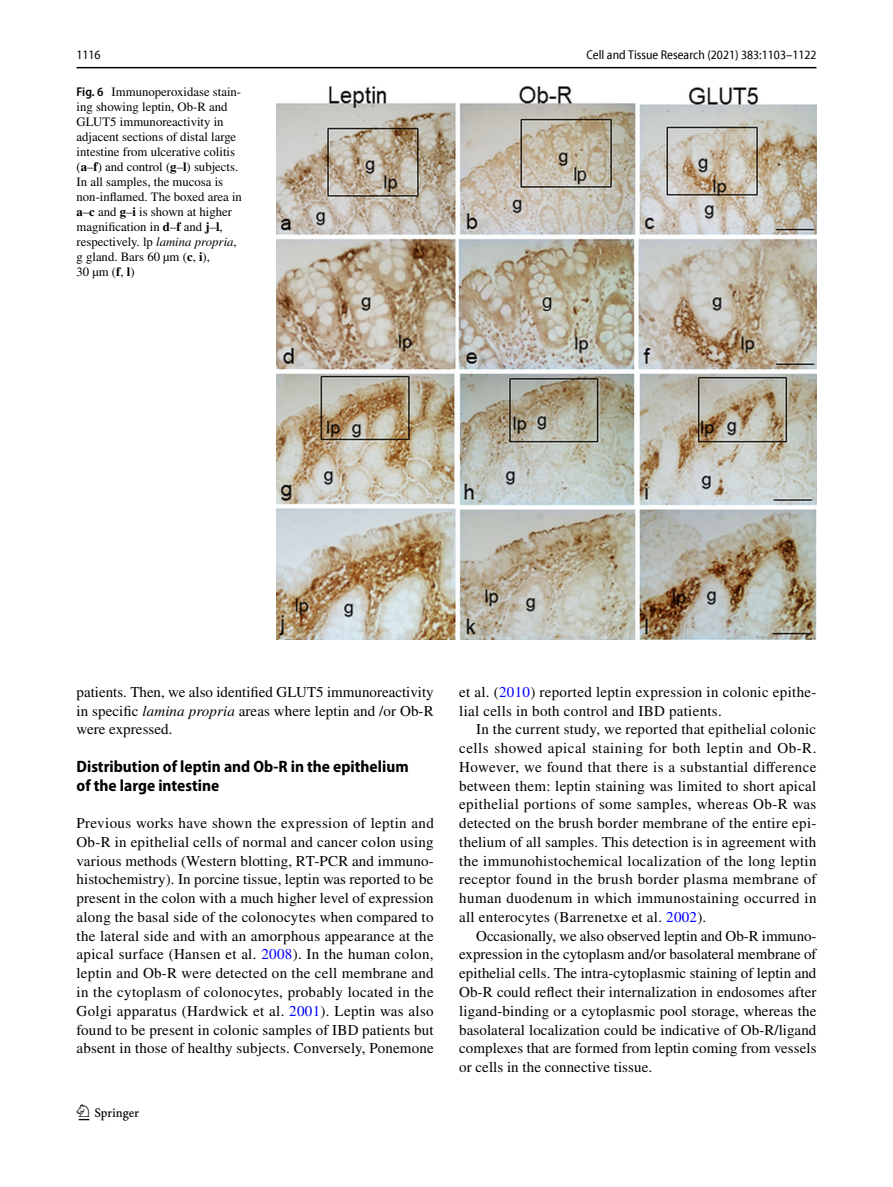
<style>
.page{position:relative;width:893px;height:1187px;background:#fff}
.page>*{position:absolute;margin:0;border:0;box-sizing:border-box;transform-origin:0 0}
.t1{font:22.5px "Springnew Regular 2";color:#000}
.t2{font:700 semi-condensed 16.5px/18.8px "Myriad Pro";color:#000}
.t3{font:15px/18.8px "STIX";letter-spacing:.01em;color:#000;text-align:justify}
.t4{font:12.75px/15px "STIX";color:#000}
.t5{font:semi-condensed 12.75px "Myriad Pro Unic";color:#000}
.s1{font-family:"Myriad Pro";font-weight:600;font-stretch:semi-condensed}
.s2{font-weight:700}
.s3{font-style:italic}
.s4{color:#00f}
</style>
<div class="page">
<hr style="left:77px;top:67px;width:739px;height:1px;background:#000">
<img style="left:276px;top:87px;width:540px;height:553px">
<p class="t5" style="left:76px;top:50px;width:26px">1116</p>
<p class="t5" style="left:586px;top:50px;width:232px">Cell and Tissue Research (2021) 383:1103–1122</p>
<p class="t4" style="left:77px;top:85px;width:167px"><span class="s1">Fig. 6</span> Immunoperoxidase stain&shy;ing showing leptin, Ob-R and<br>GLUT5 immunoreactivity in adjacent sections of distal large intestine from ulcerative colitis (<span class="s2">a</span>–<span class="s2">f</span>) and control (<span class="s2">g</span>–<span class="s2">l</span>) subjects.<br>In all samples, the mucosa is non-inflamed. The boxed area in <span class="s2">a</span>–<span class="s2">c</span> and <span class="s2">g</span>–<span class="s2">i</span> is shown at higher magnification in <span class="s2">d</span>–<span class="s2">f</span> and <span class="s2">j</span>–<span class="s2">l</span>, respectively. lp <span class="s3">lamina propria</span>, g gland. Bars 60 µm (<span class="s2">c</span>, <span class="s2">i</span>),<br>30 µm (<span class="s2">f</span>, <span class="s2">l</span>)</p>
<p class="t3" style="left:77px;top:683px;width:359px">patients. Then, we also identified GLUT5 immunoreactivity in specific <span class="s3">lamina propria</span> areas where leptin and /or Ob-R were expressed.</p>
<p class="t2" style="left:77px;top:757px;width:334px">Distribution of leptin and Ob‑R in the epithelium of the large intestine</p>
<p class="t3" style="left:77px;top:814px;width:359px">Previous works have shown the expression of leptin and Ob-R in epithelial cells of normal and cancer colon using various methods (Western blotting, RT-PCR and immuno&shy;histochemistry). In porcine tissue, leptin was reported to be present in the colon with a much higher level of expression along the basal side of the colonocytes when compared to the lateral side and with an amorphous appearance at the apical surface (Hansen et al. <span class="s4">2008</span>). In the human colon, leptin and Ob-R were detected on the cell membrane and in the cytoplasm of colonocytes, probably located in the Golgi apparatus (Hardwick et al. <span class="s4">2001</span>). Leptin was also found to be present in colonic samples of IBD patients but absent in those of healthy subjects. Conversely, Ponemone</p>
<h1 class="t1" style="left:79px;top:1104px;width:62px">1 3</h1>
<p class="t3" style="left:459px;top:683px;width:359px">et al. (<span class="s4">2010</span>) reported leptin expression in colonic epithe&shy;lial cells in both control and IBD patients.</p>
<p class="t3" style="left:459px;top:721px;width:359px;text-indent:17px">In the current study, we reported that epithelial colonic cells showed apical staining for both leptin and Ob-R.<br>However, we found that there is a substantial difference between them: leptin staining was limited to short apical epithelial portions of some samples, whereas Ob-R was detected on the brush border membrane of the entire epi&shy;thelium of all samples. This detection is in agreement with the immunohistochemical localization of the long leptin receptor found in the brush border plasma membrane of human duodenum in which immunostaining occurred in all enterocytes (Barrenetxe et al. <span class="s4">2002</span>).</p>
<p class="t3" style="left:459px;top:927px;width:359px;text-indent:17px">Occasionally, we also observed leptin and Ob-R immuno&shy;expression in the cytoplasm and/or basolateral membrane of epithelial cells. The intra-cytoplasmic staining of leptin and Ob-R could reflect their internalization in endosomes after ligand-binding or a cytoplasmic pool storage, whereas the basolateral localization could be indicative of Ob-R/ligand complexes that are formed from leptin coming from vessels or cells in the connective tissue.</p>
</div>
